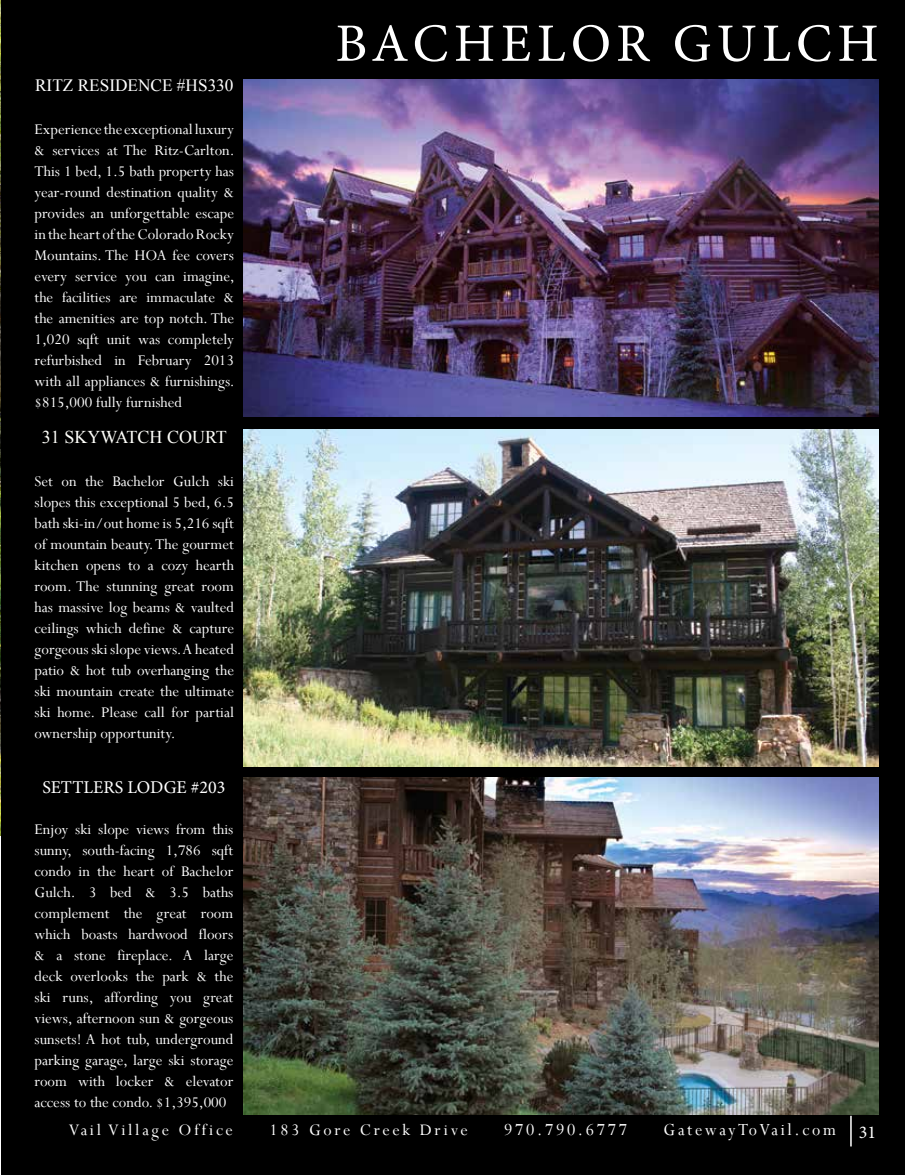
<style>
.page{position:relative;width:905px;height:1175px;background:#fff}
.page>*{position:absolute;margin:0;border:0;box-sizing:border-box;transform-origin:0 0}
.t1{font:54px "Minion Pro";letter-spacing:.1em;color:#fff}
.t2{font:18.9px "Perpetua";letter-spacing:.15em;color:#fff;scale:.95 1}
.t3{font:18px "Perpetua";letter-spacing:.15em;color:#fff}
.t4{font:18px "Minion Pro";color:#fff}
.t5{font:18px "Times New Roman";color:#fffffb}
.t6{font:17.25px "Times New Roman";color:#fff}
.t7{font:16.5px/21px "Perpetua";color:#fff;text-align:justify}
</style>
<div class="page">
<div style="left:1px;top:0;width:903px;height:1174px;background:#000"></div>
<hr style="left:850px;top:1115px;width:1px;height:31px;background:#fff">
<img style="left:0;top:0;width:1px;height:835px">
<img style="left:244px;top:429px;width:634px;height:337px">
<img style="left:244px;top:79px;width:634px;height:338px">
<img style="left:244px;top:777px;width:634px;height:337px">
<p class="t6" style="left:35px;top:73px;width:200px">RITZ RESIDENCE #HS330</p>
<p class="t7" style="left:35px;top:118px;width:202px">Experience the exceptional luxury &amp; services at The Ritz-Carlton.<br>This 1 bed, 1.5 bath property has year-round destination quality &amp; provides an unforgettable escape in the heart of the Colorado Rocky Mountains. The HOA fee covers every service you can imagine, the facilities are immaculate &amp; the amenities are top notch. The 1,020 sqft unit was completely refurbished in February 2013 with all appliances &amp; furnishings. $815,000 fully furnished</p>
<p class="t5" style="left:42px;top:424px;width:186px">31 SKYWATCH COURT</p>
<p class="t7" style="left:35px;top:470px;width:201px">Set on the Bachelor Gulch ski slopes this exceptional 5 bed, 6.5 bath ski-in/out home is 5,216 sqft of mountain beauty. The gourmet kitchen opens to a cozy hearth room. The stunning great room has massive log beams &amp; vaulted ceilings which define &amp; capture gorgeous ski slope views. A heated patio &amp; hot tub overhanging the ski mountain create the ultimate ski home. Please call for partial ownership opportunity.</p>
<p class="t4" style="left:42px;top:775px;width:184px">SETTLERS LODGE #203</p>
<p class="t7" style="left:35px;top:818px;width:200px">Enjoy ski slope views from this sunny, south-facing 1,786 sqft condo in the heart of Bachelor Gulch. 3 bed &amp; 3.5 baths complement the great room which boasts hardwood floors &amp; a stone fireplace. A large deck overlooks the park &amp; the ski runs, affording you great views, afternoon sun &amp; gorgeous sunsets! A hot tub, underground parking garage, large ski storage room with locker &amp; elevator access to the condo. $1,395,000</p>
<h1 class="t1" style="left:335px;top:7px;width:544px">BACHELOR GULCH</h1>
<p class="t3" style="left:69px;top:1118px;width:165px">Vail Village Office</p>
<p class="t3" style="left:269px;top:1118px;width:200px">183 Gore Creek Drive</p>
<p class="t2" style="left:504px;top:1118px;width:131px">970.790.6777</p>
<p class="t2" style="left:663px;top:1118px;width:225px">GatewayToVail.com <sub>31</sub></p>
</div>
